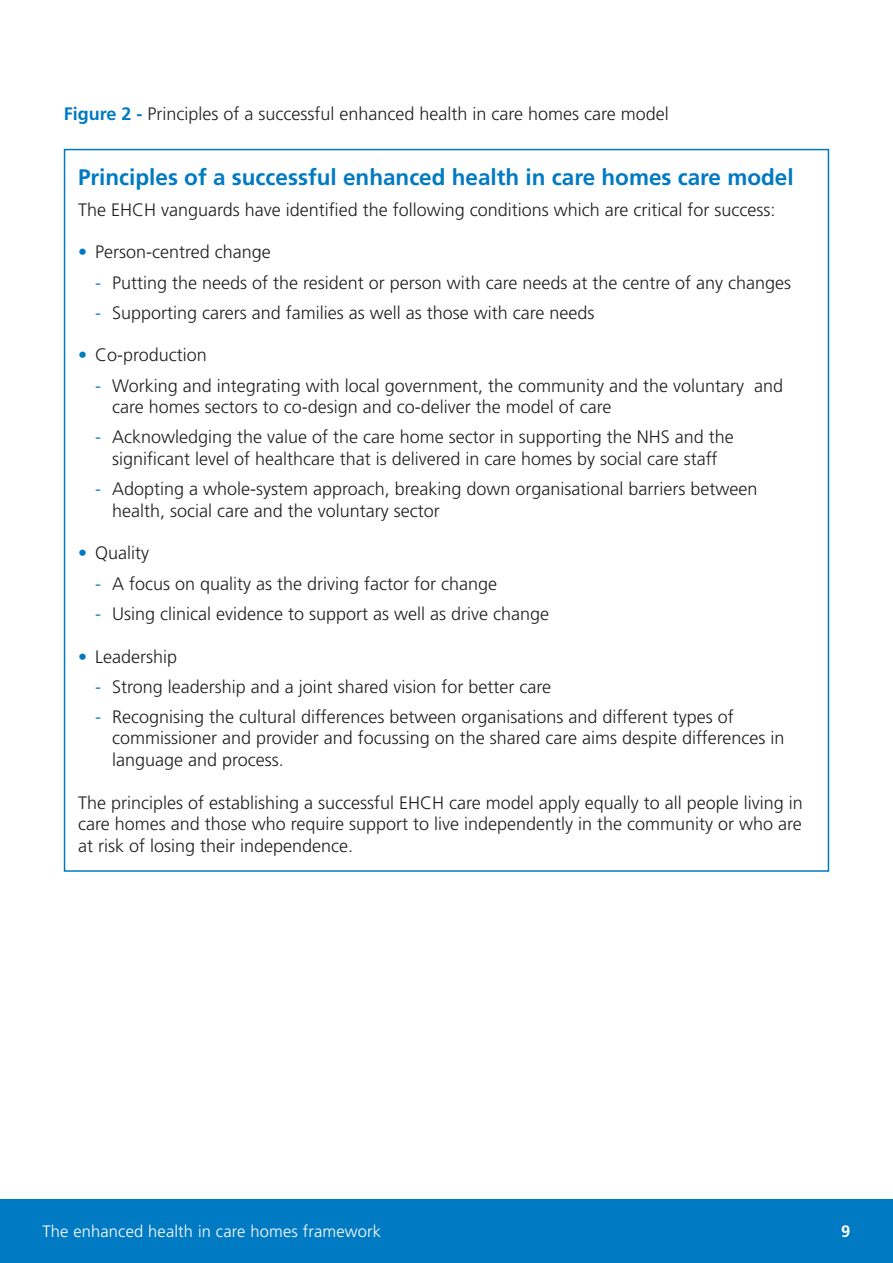
<style>
.page{position:relative;width:893px;height:1263px;background:#fff}
.page>*{position:absolute;margin:0;border:0;box-sizing:border-box;transform-origin:0 0}
.t1{font:700 22.5px "Frutiger";color:#007ac3}
.t2{font:300 18px/21.6px "Frutiger";color:#231f20}
.t3{font:300 16.5px "Frutiger";letter-spacing:.01em;color:#fff}
.t4{font:700 16.5px "Frutiger";color:#fff}
.s1{font-weight:700;color:#007ac3}
.s2{color:#007ac3}
</style>
<div class="page">
<div style="left:0;top:1199px;width:893px;height:64px;background:#007ac3"></div>
<p class="t2" style="left:64px;top:103px;width:607px"><span class="s1">Figure 2 -</span> Principles of a successful enhanced health in care homes care model</p>
<p class="t1" style="left:78px;top:164px;width:717px">Principles of a successful enhanced health in care homes care model</p>
<p class="t2" style="left:78px;top:199px;width:699px">The EHCH vanguards have identified the following conditions which are critical for success:</p>
<p class="t2" style="left:78px;top:242px;width:194px"><span class="s2">•</span> Person-centred change</p>
<p class="t2" style="left:95px;top:272px;width:698px"><span class="s2">-</span> Putting the needs of the resident or person with care needs at the centre of any changes</p>
<p class="t2" style="left:95px;top:302px;width:501px"><span class="s2">-</span> Supporting carers and families as well as those with care needs</p>
<p class="t2" style="left:78px;top:345px;width:130px"><span class="s2">•</span> Co-production</p>
<p class="t2" style="left:112px;top:375px;width:673px;text-indent:-17px"><span class="s2">-</span> Working and integrating with local government, the community and the voluntary and care homes sectors to co-design and co-deliver the model of care</p>
<p class="t2" style="left:95px;top:426px;width:640px;text-align:center"><span class="s2">-</span> Acknowledging the value of the care home sector in supporting the NHS and the significant level of healthcare that is delivered in care homes by social care staff</p>
<p class="t2" style="left:112px;top:478px;width:647px;text-indent:-17px"><span class="s2">-</span> Adopting a whole-system approach, breaking down organisational barriers between health, social care and the voluntary sector</p>
<p class="t2" style="left:78px;top:543px;width:72px"><span class="s2">•</span> Quality</p>
<p class="t2" style="left:95px;top:573px;width:404px"><span class="s2">-</span> A focus on quality as the driving factor for change</p>
<p class="t2" style="left:95px;top:603px;width:456px"><span class="s2">-</span> Using clinical evidence to support as well as drive change</p>
<p class="t2" style="left:78px;top:646px;width:101px"><span class="s2">•</span> Leadership</p>
<p class="t2" style="left:95px;top:676px;width:458px"><span class="s2">-</span> Strong leadership and a joint shared vision for better care</p>
<p class="t2" style="left:112px;top:706px;width:674px;text-indent:-17px"><span class="s2">-</span> Recognising the cultural differences between organisations and different types of commissioner and provider and focussing on the shared care aims despite differences in language and process.</p>
<p class="t2" style="left:78px;top:792px;width:726px;text-align:justify">The principles of establishing a successful EHCH care model apply equally to all people living in care homes and those who require support to live independently in the community or who are at risk of losing their independence.</p>
<p class="t3" style="left:43px;top:1222px;width:340px">The enhanced health in care homes framework</p>
<p class="t4" style="left:841px;top:1222px;width:11px">9</p>
</div>
